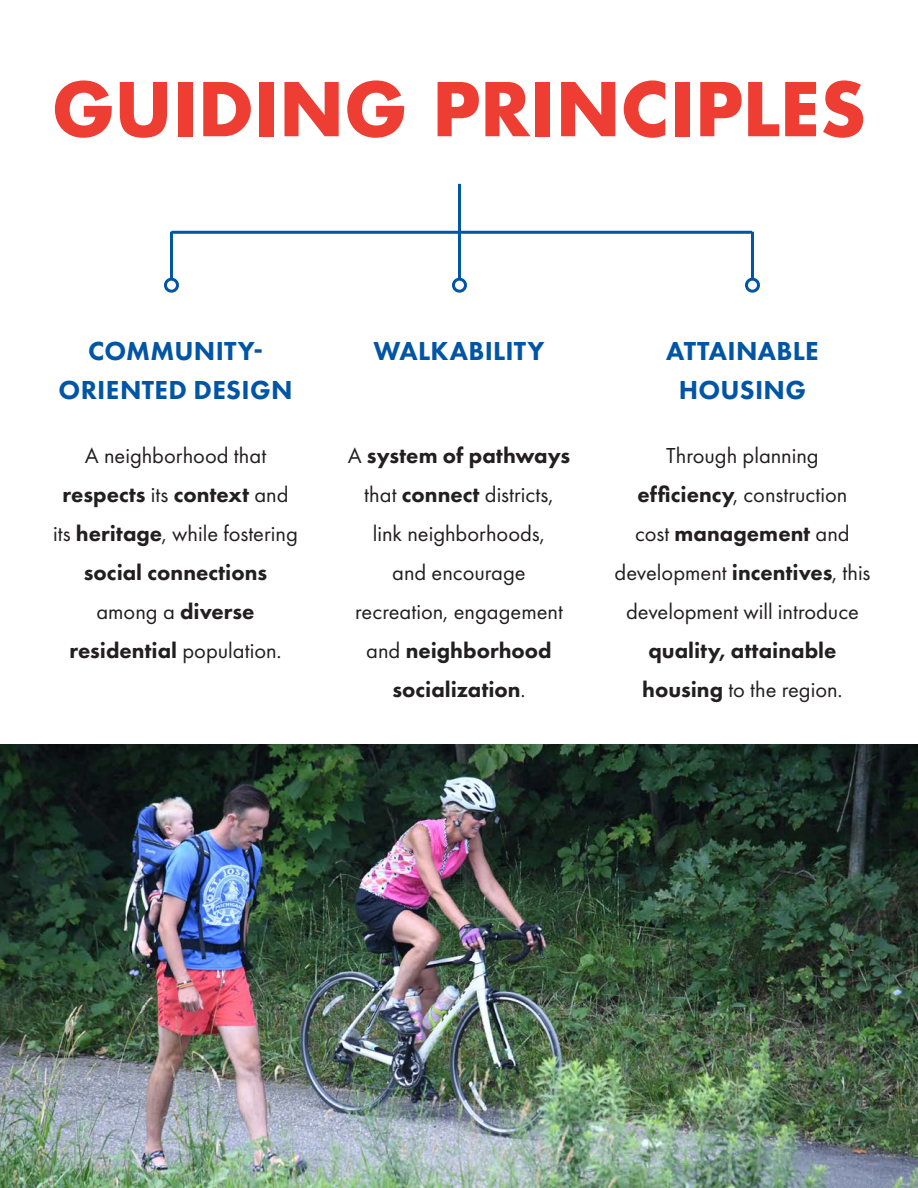
<style>
.page{position:relative;width:918px;height:1188px;background:#fff}
.page>*{position:absolute;margin:0;border:0;box-sizing:border-box;transform-origin:0 0}
.t1{font:700 72px "Futura";letter-spacing:-.005em;color:#ee3e34}
.t2{font:800 27px/39px "Futura PT";letter-spacing:.01em;color:#0155a5;text-align:center}
.t3{font:22.5px/39px "Futura PT";color:#231f20;text-align:center}
.s1{font-weight:800}
</style>
<div class="page">
<img style="left:0;top:745px;width:918px;height:443px">
<hr style="left:751px;top:232px;width:3px;height:47px;background:#0155a5">
<div style="left:745px;top:278px;width:15px;height:15px;border:3px solid #0155a5;border-radius:50%"></div>
<hr style="left:458px;top:184px;width:3px;height:95px;background:#0155a5">
<div style="left:452px;top:278px;width:15px;height:15px;border:3px solid #0155a5;border-radius:50%"></div>
<hr style="left:170px;top:232px;width:3px;height:47px;background:#0155a5">
<div style="left:164px;top:278px;width:15px;height:15px;border:3px solid #0155a5;border-radius:50%"></div>
<hr style="left:171px;top:231px;width:581px;height:3px;background:#0155a5">
<p class="t1" style="left:52px;top:57px;width:816px">GUIDING PRINCIPLES</p>
<p class="t2" style="left:59px;top:331px;width:235px">COMMUNITY-<br>ORIENTED DESIGN</p>
<p class="t2" style="left:373px;top:331px;width:173px">WALKABILITY</p>
<p class="t2" style="left:666px;top:331px;width:154px">ATTAINABLE<br>HOUSING</p>
<p class="t3" style="left:53px;top:436px;width:246px">A neighborhood that <span class="s1">respects</span> its <span class="s1">context</span> and its <span class="s1">heritage</span>, while fostering <span class="s1">social connections </span>among a <span class="s1">diverse residential</span> population.</p>
<p class="t3" style="left:348px;top:436px;width:224px">A <span class="s1">system of pathways </span>that <span class="s1">connect</span> districts, link neighborhoods,<br>and encourage recreation, engagement and <span class="s1">neighborhood socialization</span>.</p>
<p class="t3" style="left:615px;top:436px;width:257px">Through planning <span class="s1">efficiency</span>, construction<br>cost <span class="s1">management</span> and development <span class="s1">incentives</span>, this development will introduce <span class="s1">quality, attainable housing</span> to the region.</p>
</div>
